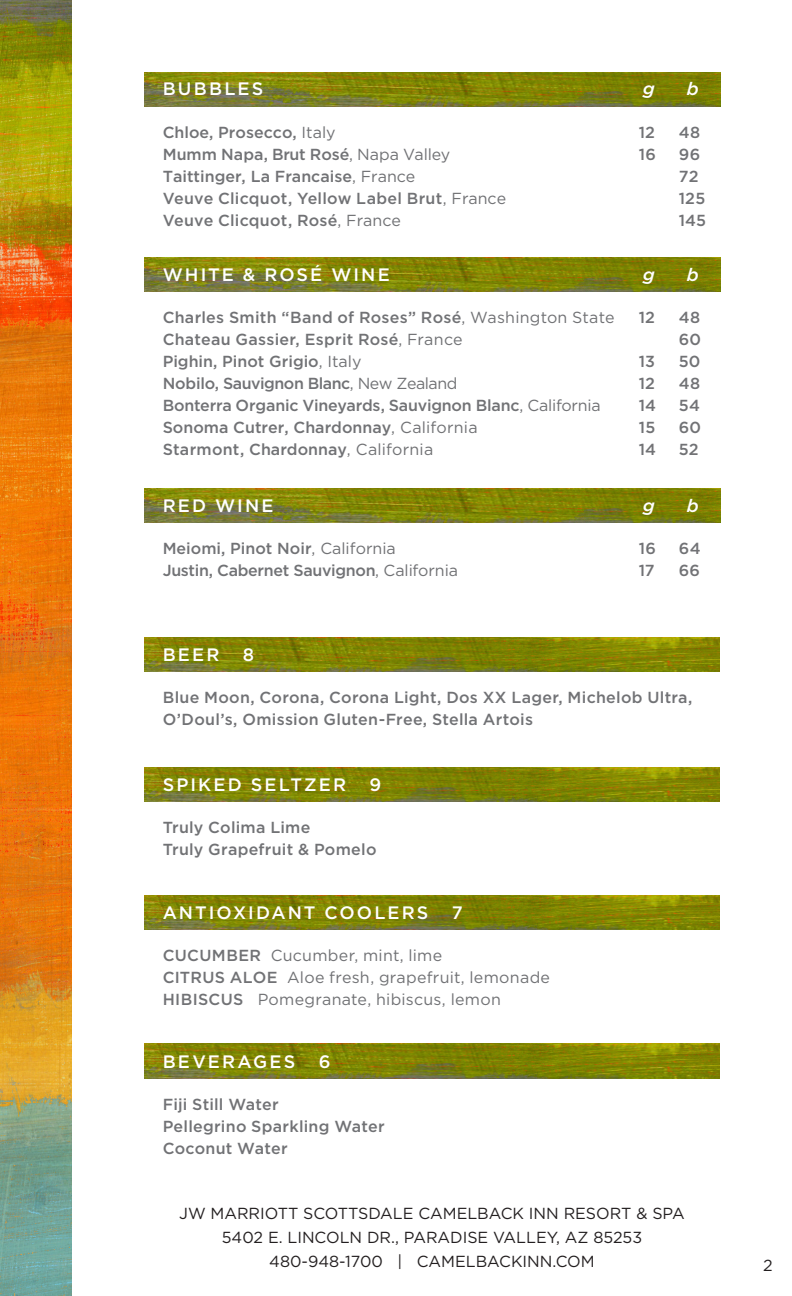
<style>
.page{position:relative;width:792px;height:1296px;background:#fff}
.page>*{position:absolute;margin:0;border:0;box-sizing:border-box;transform-origin:0 0}
.t1{font:500 18px "Gotham";letter-spacing:.12em;color:#fff}
.t2{font:italic 500 18px "Gotham";color:#fff}
.t3{font:500 16px/22px "Gotham";letter-spacing:.01em;color:#717275}
.t4{font:16px/24px "Gotham";color:#231f20;text-align:center}
.t5{font:16px "Gotham";letter-spacing:.015em;color:#717275}
.t6{font:500 16px "Gotham";letter-spacing:-.01em;color:#717275}
.t7{font:500 16px "Gotham";letter-spacing:-.02em;color:#717275}
.t8{font:500 16px "Gotham";letter-spacing:-.03em;color:#717275}
.s1{font-weight:400}
.s2{font-weight:500}
</style>
<div class="page">
<img style="left:144px;top:258px;width:576px;height:34px">
<img style="left:144px;top:489px;width:576px;height:34px">
<img style="left:144px;top:72px;width:576px;height:34px">
<img style="left:144px;top:1044px;width:576px;height:34px">
<img style="left:144px;top:638px;width:576px;height:34px">
<img style="left:0;top:0;width:72px;height:1296px">
<img style="left:144px;top:767px;width:576px;height:35px">
<img style="left:144px;top:895px;width:576px;height:34px">
<p class="t1" style="left:163px;top:77px;width:102px">BUBBLES</p>
<p class="t2" style="left:643px;top:77px;width:13px">g</p>
<p class="t2" style="left:687px;top:77px;width:14px">b</p>
<p class="t3" style="left:163px;top:121px;width:174px">Chloe, Prosecco, <span class="s1">Italy</span></p>
<p class="t3" style="left:639px;top:121px;width:18px">12</p>
<p class="t3" style="left:679px;top:121px;width:23px">48</p>
<p class="t3" style="left:163px;top:143px;width:289px">Mumm Napa, Brut Rosé<span class="s1">, Napa Valley</span></p>
<p class="t3" style="left:639px;top:143px;width:19px">16</p>
<p class="t3" style="left:679px;top:143px;width:23px">96</p>
<p class="t3" style="left:163px;top:165px;width:254px">Taittinger, La Francaise<span class="s1">, France</span></p>
<p class="t3" style="left:679px;top:165px;width:21px">72</p>
<p class="t3" style="left:163px;top:187px;width:345px">Veuve Clicquot, Yellow Label Brut<span class="s1">, France</span></p>
<p class="t3" style="left:679px;top:187px;width:28px">125</p>
<p class="t3" style="left:163px;top:209px;width:240px">Veuve Clicquot, Rosé<span class="s1">, France</span></p>
<p class="t3" style="left:679px;top:209px;width:29px">145</p>
<p class="t1" style="left:163px;top:263px;width:229px">WHITE &amp; ROSÉ WINE</p>
<p class="t2" style="left:643px;top:263px;width:13px">g</p>
<p class="t2" style="left:687px;top:263px;width:14px">b</p>
<p class="t3" style="left:163px;top:307px;width:453px">Charles Smith “Band of Roses” Rosé<span class="s1">, Washington State</span></p>
<p class="t3" style="left:639px;top:307px;width:18px">12</p>
<p class="t3" style="left:679px;top:307px;width:23px">48</p>
<p class="t3" style="left:163px;top:329px;width:301px">Chateau Gassier, Esprit Rosé<span class="s1">, France</span></p>
<p class="t3" style="left:679px;top:329px;width:24px">60</p>
<p class="t3" style="left:163px;top:351px;width:200px">Pighin, Pinot Grigio<span class="s1">, Italy</span></p>
<p class="t3" style="left:639px;top:351px;width:18px">13</p>
<p class="t3" style="left:679px;top:351px;width:23px">50</p>
<p class="t8" style="left:163px;top:373px;width:296px">Nobilo, Sauvignon Blanc<span class="s1">, New Zealand</span></p>
<p class="t3" style="left:639px;top:373px;width:18px">12</p>
<p class="t3" style="left:679px;top:373px;width:23px">48</p>
<p class="t6" style="left:163px;top:395px;width:439px">Bonterra Organic Vineyards, Sauvignon Blanc<span class="s1">, California</span></p>
<p class="t3" style="left:639px;top:395px;width:19px">14</p>
<p class="t3" style="left:679px;top:395px;width:23px">54</p>
<p class="t3" style="left:163px;top:417px;width:316px">Sonoma Cutrer, Chardonnay<span class="s1">, California</span></p>
<p class="t3" style="left:639px;top:417px;width:18px">15</p>
<p class="t3" style="left:679px;top:417px;width:24px">60</p>
<p class="t3" style="left:163px;top:439px;width:272px">Starmont, Chardonnay<span class="s1">, California</span></p>
<p class="t3" style="left:639px;top:439px;width:19px">14</p>
<p class="t3" style="left:679px;top:439px;width:21px">52</p>
<p class="t1" style="left:163px;top:493px;width:112px">RED WINE</p>
<p class="t2" style="left:643px;top:493px;width:13px">g</p>
<p class="t2" style="left:687px;top:493px;width:14px">b</p>
<p class="t3" style="left:163px;top:537px;width:235px">Meiomi, Pinot Noir<span class="s1">, California</span></p>
<p class="t3" style="left:639px;top:537px;width:19px">16</p>
<p class="t3" style="left:679px;top:537px;width:23px">64</p>
<p class="t7" style="left:163px;top:560px;width:297px">Justin, Cabernet Sauvignon<span class="s1">, California</span></p>
<p class="t3" style="left:639px;top:559px;width:18px">17</p>
<p class="t3" style="left:679px;top:559px;width:23px">66</p>
<p class="t1" style="left:163px;top:643px;width:58px">BEER</p>
<p class="t1" style="left:243px;top:643px;width:13px">8</p>
<p class="t3" style="left:163px;top:687px;width:531px">Blue Moon, Corona, Corona Light, Dos XX Lager, Michelob Ultra,<br>O’Doul’s, Omission Gluten-Free, Stella Artois</p>
<p class="t1" style="left:163px;top:773px;width:185px">SPIKED SELTZER</p>
<p class="t1" style="left:369px;top:773px;width:13px">9</p>
<p class="t3" style="left:163px;top:816px;width:149px">Truly Colima Lime</p>
<p class="t3" style="left:163px;top:838px;width:215px">Truly Grapefruit &amp; Pomelo</p>
<p class="t1" style="left:163px;top:901px;width:267px">ANTIOXIDANT COOLERS</p>
<p class="t1" style="left:452px;top:901px;width:12px">7</p>
<p class="t5" style="left:163px;top:945px;width:281px"><span class="s2">CUCUMBER</span> Cucumber, mint, lime</p>
<p class="t5" style="left:163px;top:967px;width:389px"><span class="s2">CITRUS ALOE</span> Aloe fresh, grapefruit, lemonade</p>
<p class="t5" style="left:163px;top:989px;width:340px"><span class="s2">HIBISCUS</span> Pomegranate, hibiscus, lemon</p>
<p class="t1" style="left:163px;top:1050px;width:134px">BEVERAGES</p>
<p class="t1" style="left:319px;top:1050px;width:13px">6</p>
<p class="t3" style="left:163px;top:1093px;width:223px">Fiji Still Water<br>Pellegrino Sparkling Water</p>
<p class="t3" style="left:163px;top:1137px;width:126px">Coconut Water</p>
<p class="t4" style="left:179px;top:1201px;width:507px">JW MARRIOTT SCOTTSDALE CAMELBACK INN RESORT &amp; SPA</p>
<p class="t4" style="left:222px;top:1225px;width:422px">5402 E. LINCOLN DR., PARADISE VALLEY, AZ 85253<br>480-948-1700 | CAMELBACKINN.COM</p>
<p class="t4" style="left:763px;top:1253px;width:11px">2</p>
</div>
